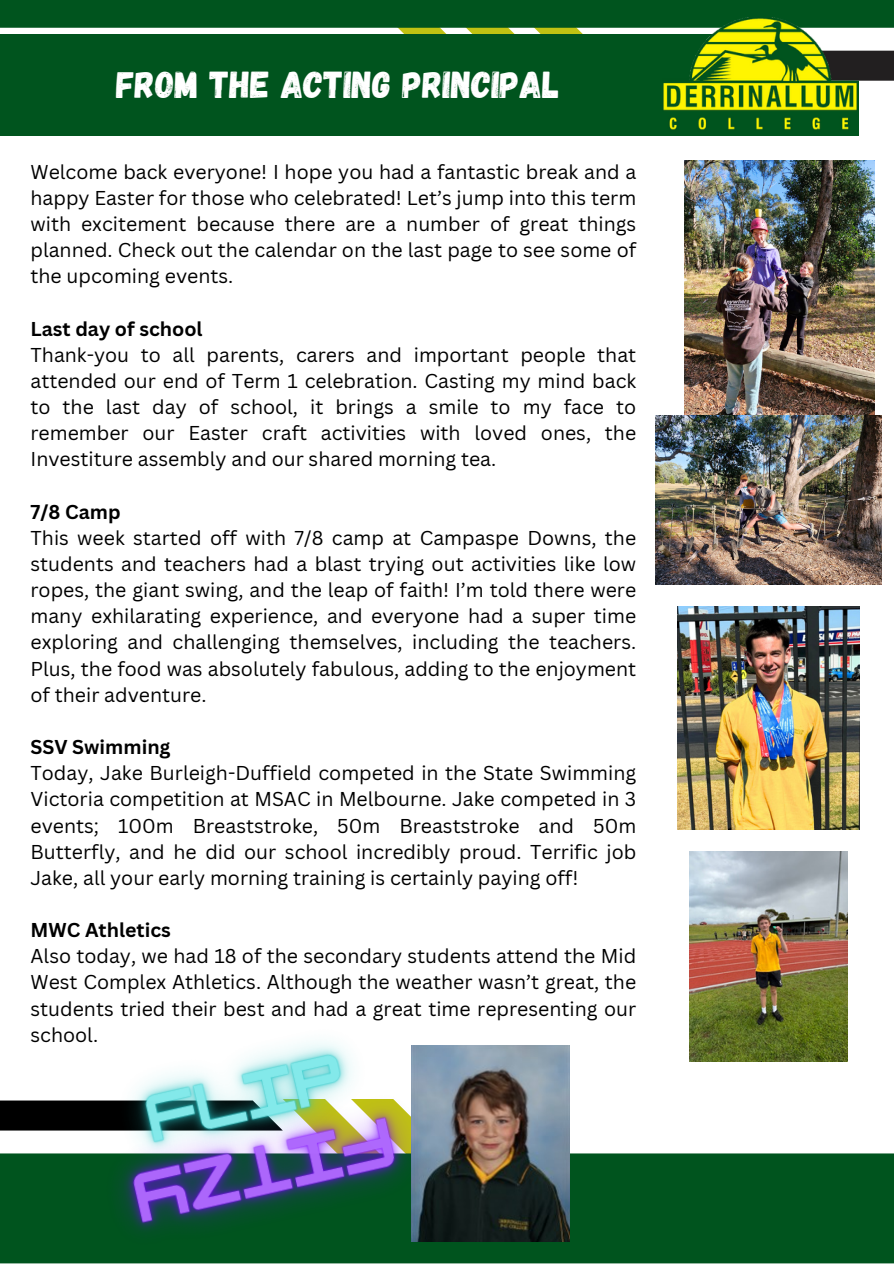
<style>
.page{position:relative;width:894px;height:1264px;background:#fff}
.page>*{position:absolute;margin:0;border:0;box-sizing:border-box;transform-origin:0 0}
.t1{font:37.5px "Gagalin";color:#fff}
.t2{font:19.5px/26.1px "Canva Sans";color:#000;text-align:justify}
.t3{font:700 19.5px "Canva Sans";color:#000}
</style>
<div class="page">
<svg style="left:0;top:0;width:893px;height:82px;background:#2b6d3e"></svg>
<div style="left:0;top:34px;width:788px;height:102px;background:#00541e"></div>
<img style="left:662px;top:18px;width:196px;height:118px">
<svg style="left:0;top:1098px;width:570px;height:55px"></svg>
<div style="left:0;top:1153px;width:893px;height:110px;background:#00541e"></div>
<img style="left:684px;top:161px;width:190px;height:254px">
<img style="left:655px;top:415px;width:226px;height:170px">
<img style="left:677px;top:606px;width:182px;height:223px">
<img style="left:689px;top:851px;width:157px;height:210px">
<img style="left:475px;top:1045px;width:94px;height:195px">
<img style="left:49px;top:1041px;width:426px;height:222px">
<p class="t1" style="left:116px;top:60px;width:444px">FROM THE ACTING PRINCIPAL</p>
<p class="t2" style="left:30px;top:158px;width:607px">Welcome back everyone! I hope you had a fantastic break and a happy Easter for those who celebrated! Let’s jump into this term with excitement because there are a number of great things planned. Check out the calendar on the last page to see some of the upcoming events.</p>
<p class="t3" style="left:30px;top:315px;width:173px">Last day of school</p>
<p class="t2" style="left:30px;top:341px;width:607px">Thank-you to all parents, carers and important people that attended our end of Term 1 celebration. Casting my mind back to the last day of school, it brings a smile to my face to remember our Easter craft activities with loved ones, the Investiture assembly and our shared morning tea.</p>
<p class="t3" style="left:30px;top:498px;width:92px">7/8 Camp</p>
<p class="t2" style="left:30px;top:524px;width:607px">This week started off with 7/8 camp at Campaspe Downs, the students and teachers had a blast trying out activities like low ropes, the giant swing, and the leap of faith! I’m told there were many exhilarating experience, and everyone had a super time exploring and challenging themselves, including the teachers.<br>Plus, the food was absolutely fabulous, adding to the enjoyment of their adventure.</p>
<p class="t3" style="left:30px;top:733px;width:141px">SSV Swimming</p>
<p class="t2" style="left:30px;top:759px;width:607px">Today, Jake Burleigh-Duffield competed in the State Swimming Victoria competition at MSAC in Melbourne. Jake competed in 3 events; 100m Breaststroke, 50m Breaststroke and 50m Butterfly, and he did our school incredibly proud. Terrific job Jake, all your early morning training is certainly paying off!</p>
<p class="t3" style="left:30px;top:916px;width:142px">MWC Athletics</p>
<p class="t2" style="left:30px;top:942px;width:607px">Also today, we had 18 of the secondary students attend the Mid West Complex Athletics. Although the weather wasn’t great, the students tried their best and had a great time representing our school.</p>
</div>
